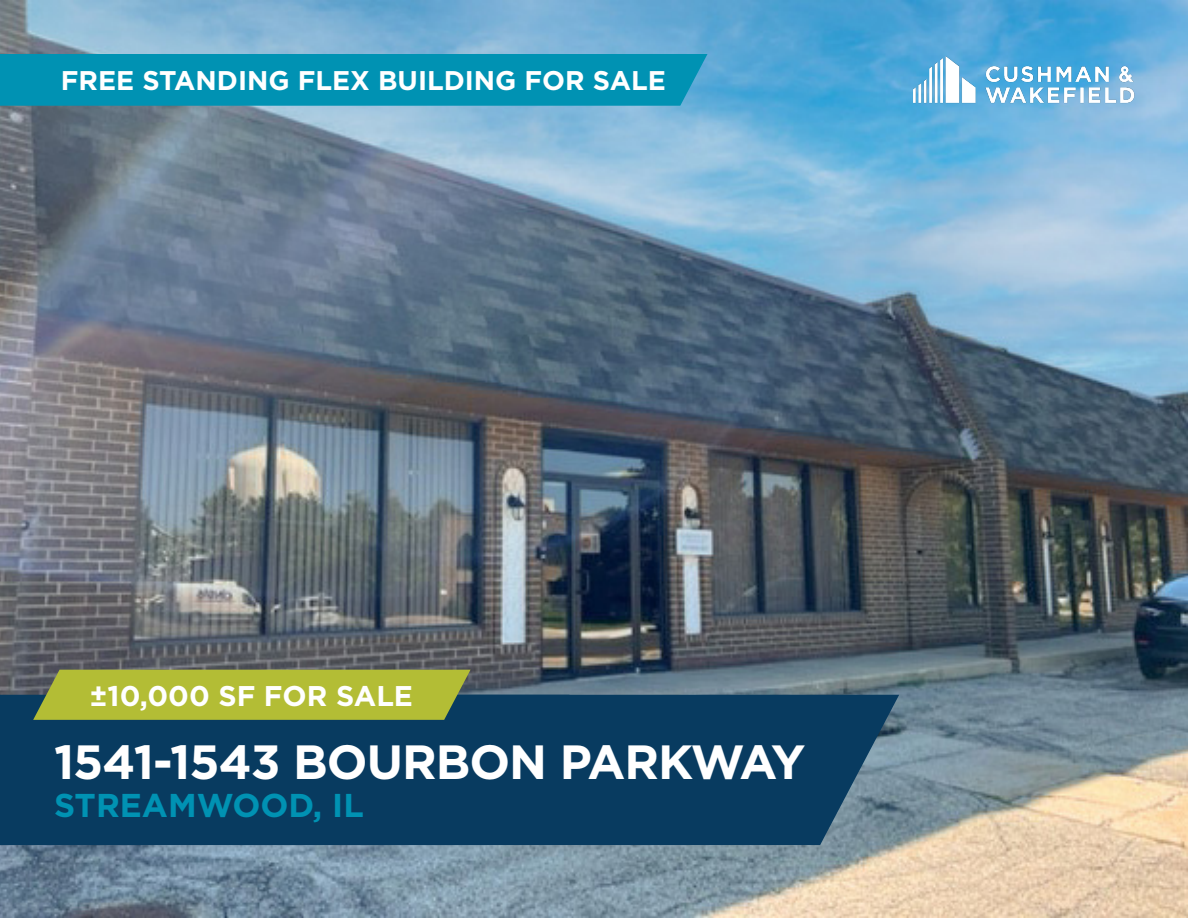
<style>
.page{position:relative;width:1188px;height:918px;background:#fff}
.page>*{position:absolute;margin:0;border:0;box-sizing:border-box;transform-origin:0 0}
.t1{font:700 48px "Gotham";letter-spacing:-.02em;color:#fff}
.t2{font:700 33px "Gotham";color:#0092b3}
.t3{font:700 28.5px "Gotham";color:#fff}
.t4{font:700 27px "Gotham";color:#fff}
</style>
<div class="page">
<img style="left:0;top:0;width:1188px;height:918px">
<div style="left:0;top:695px;width:240px;height:150px;background:#083b60"></div>
<div style="left:240px;top:695px;width:659px;height:150px;background:#083b60"></div>
<svg style="left:33px;top:670px;width:438px;height:50px;background:#aab537"></svg>
<div style="left:0;top:54px;width:708px;height:52px;background:#0092b3"></div>
<img style="left:884px;top:36px;width:280px;height:96px">
<p class="t4" style="left:61px;top:62px;width:607px">FREE STANDING FLEX BUILDING FOR SALE</p>
<p class="t3" style="left:89px;top:677px;width:325px">±10,000 SF FOR SALE</p>
<p class="t1" style="left:54px;top:731px;width:753px">1541-1543 BOURBON PARKWAY</p>
<p class="t2" style="left:54px;top:783px;width:311px">STREAMWOOD, IL</p>
</div>
